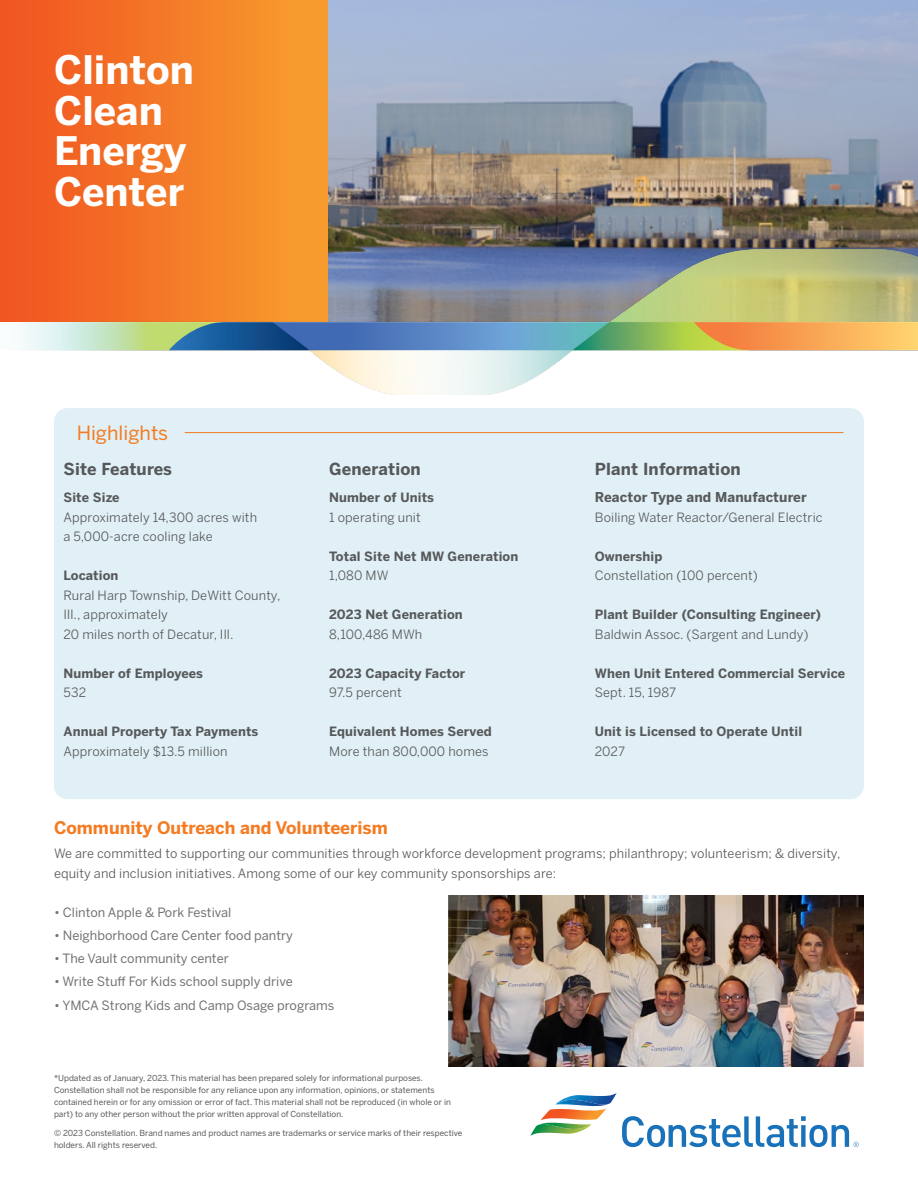
<style>
.page{position:relative;width:918px;height:1188px;background:#fff}
.page>*{position:absolute;margin:0;border:0;box-sizing:border-box;transform-origin:0 0}
.t1{font:700 39px/40.5px "Benton Sans";color:#fff}
.Headline_Cover_18_22{font:19.5px "Benton Sans";color:#f47b21}
.Subhead_1_Bold_166_11_5_16{font:700 17.25px "Benton Sans";color:#f47b21}
.t2{font:700 16.5px "Benton Sans";letter-spacing:.01em;color:#57585a}
.t3{font:700 13.5px "Benton Sans";letter-spacing:.01em;color:#57585a}
.t4{font:12.75px/19.5px "Benton Sans";letter-spacing:.01em;color:#57585a}
.t5{font:700 12.75px "Benton Sans";letter-spacing:.01em;color:#57585a}
.bullet_9_14_before_body{font:12.75px "Benton Sans";color:#717271}
.Copyright_6_8{font:8.25px/12px "Benton Sans";color:#57585a}
</style>
<div class="page">
<img style="left:327px;top:0;width:591px;height:249px">
<div style="left:0;top:0;width:327px;height:322px;background:linear-gradient(to right,#f05220,#f8a02f)"></div>
<img style="left:0;top:249px;width:918px;height:145px">
<div style="left:54px;top:408px;width:810px;height:391px;background:#e0f0f6;border-radius:14px"></div>
<hr style="left:185px;top:432px;width:658px;height:1px;background:#f47b21">
<svg style="left:530px;top:1093px;width:329px;height:54px"></svg>
<img style="left:449px;top:896px;width:415px;height:170px">
<p class="t1" style="left:54px;top:49px;width:141px">Clinton<br>Clean</p>
<p class="t1" style="left:54px;top:130px;width:134px">Energy</p>
<p class="t1" style="left:54px;top:171px;width:132px">Center</p>
<p class="Headline_Cover_18_22" style="left:77px;top:421px;width:93px">Highlights</p>
<p class="t2" style="left:63px;top:460px;width:110px">Site Features</p>
<p class="t5" style="left:63px;top:490px;width:58px">Site Size</p>
<p class="t4" style="left:63px;top:507px;width:195px">Approximately 14,300 acres with</p>
<p class="t4" style="left:63px;top:527px;width:151px">a 5,000-acre cooling lake</p>
<p class="t5" style="left:63px;top:568px;width:57px">Location</p>
<p class="t4" style="left:63px;top:585px;width:219px">Rural Harp Township, DeWitt County,<br>Ill., approximately</p>
<p class="t4" style="left:63px;top:624px;width:171px">20 miles north of Decatur, Ill.</p>
<p class="t5" style="left:63px;top:666px;width:141px">Number of Employees</p>
<p class="t4" style="left:63px;top:683px;width:24px">532</p>
<p class="t5" style="left:63px;top:724px;width:196px">Annual Property Tax Payments</p>
<p class="t4" style="left:63px;top:741px;width:166px">Approximately $13.5 million</p>
<p class="t2" style="left:329px;top:460px;width:93px">Generation</p>
<p class="t5" style="left:329px;top:490px;width:106px">Number of Units</p>
<p class="t4" style="left:329px;top:507px;width:93px">1 operating unit</p>
<p class="t5" style="left:329px;top:549px;width:191px">Total Site Net MW Generation</p>
<p class="t4" style="left:329px;top:566px;width:61px">1,080 MW</p>
<p class="t5" style="left:329px;top:607px;width:135px">2023 Net Generation</p>
<p class="t4" style="left:329px;top:624px;width:95px">8,100,486 MWh</p>
<p class="t5" style="left:329px;top:666px;width:138px">2023 Capacity Factor</p>
<p class="t4" style="left:329px;top:683px;width:74px">97.5 percent</p>
<p class="t5" style="left:329px;top:724px;width:164px">Equivalent Homes Served</p>
<p class="t4" style="left:329px;top:741px;width:161px">More than 800,000 homes</p>
<p class="t2" style="left:595px;top:460px;width:147px">Plant Information</p>
<p class="t3" style="left:595px;top:489px;width:214px">Reactor Type and Manufacturer</p>
<p class="t4" style="left:595px;top:507px;width:229px">Boiling Water Reactor/General Electric</p>
<p class="t5" style="left:595px;top:549px;width:69px">Ownership</p>
<p class="t4" style="left:595px;top:566px;width:165px">Constellation (100 percent)</p>
<p class="t5" style="left:595px;top:607px;width:228px">Plant Builder (Consulting Engineer)</p>
<p class="t4" style="left:595px;top:624px;width:215px">Baldwin Assoc. (Sargent and Lundy)</p>
<p class="t5" style="left:595px;top:666px;width:252px">When Unit Entered Commercial Service</p>
<p class="t4" style="left:595px;top:683px;width:83px">Sept. 15, 1987</p>
<p class="t5" style="left:595px;top:724px;width:209px">Unit is Licensed to Operate Until</p>
<p class="t4" style="left:595px;top:741px;width:32px">2027</p>
<p class="Subhead_1_Bold_166_11_5_16" style="left:54px;top:818px;width:335px">Community Outreach and Volunteerism</p>
<p class="t4" style="left:54px;top:844px;width:788px">We are committed to supporting our communities through workforce development programs; philanthropy; volunteerism; &amp; diversity, equity and inclusion initiatives. Among some of our key community sponsorships are:</p>
<p class="bullet_9_14_before_body" style="left:54px;top:904px;width:179px">• Clinton Apple &amp; Pork Festival</p>
<p class="bullet_9_14_before_body" style="left:54px;top:928px;width:241px">• Neighborhood Care Center food pantry</p>
<p class="bullet_9_14_before_body" style="left:54px;top:951px;width:176px">• The Vault community center</p>
<p class="bullet_9_14_before_body" style="left:54px;top:974px;width:240px">• Write Stuff For Kids school supply drive</p>
<p class="bullet_9_14_before_body" style="left:54px;top:997px;width:282px">• YMCA Strong Kids and Camp Osage programs</p>
<p class="Copyright_6_8" style="left:54px;top:1072px;width:398px">*Updated as of January, 2023. This material has been prepared solely for informational purposes.<br>Constellation shall not be responsible for any reliance upon any information, opinions, or statements contained herein or for any omission or error of fact. This material shall not be reproduced (in whole or in part) to any other person without the prior written approval of Constellation.</p>
<p class="Copyright_6_8" style="left:54px;top:1126px;width:410px">© 2023 Constellation. Brand names and product names are trademarks or service marks of their respective holders. All rights reserved.</p>
</div>
